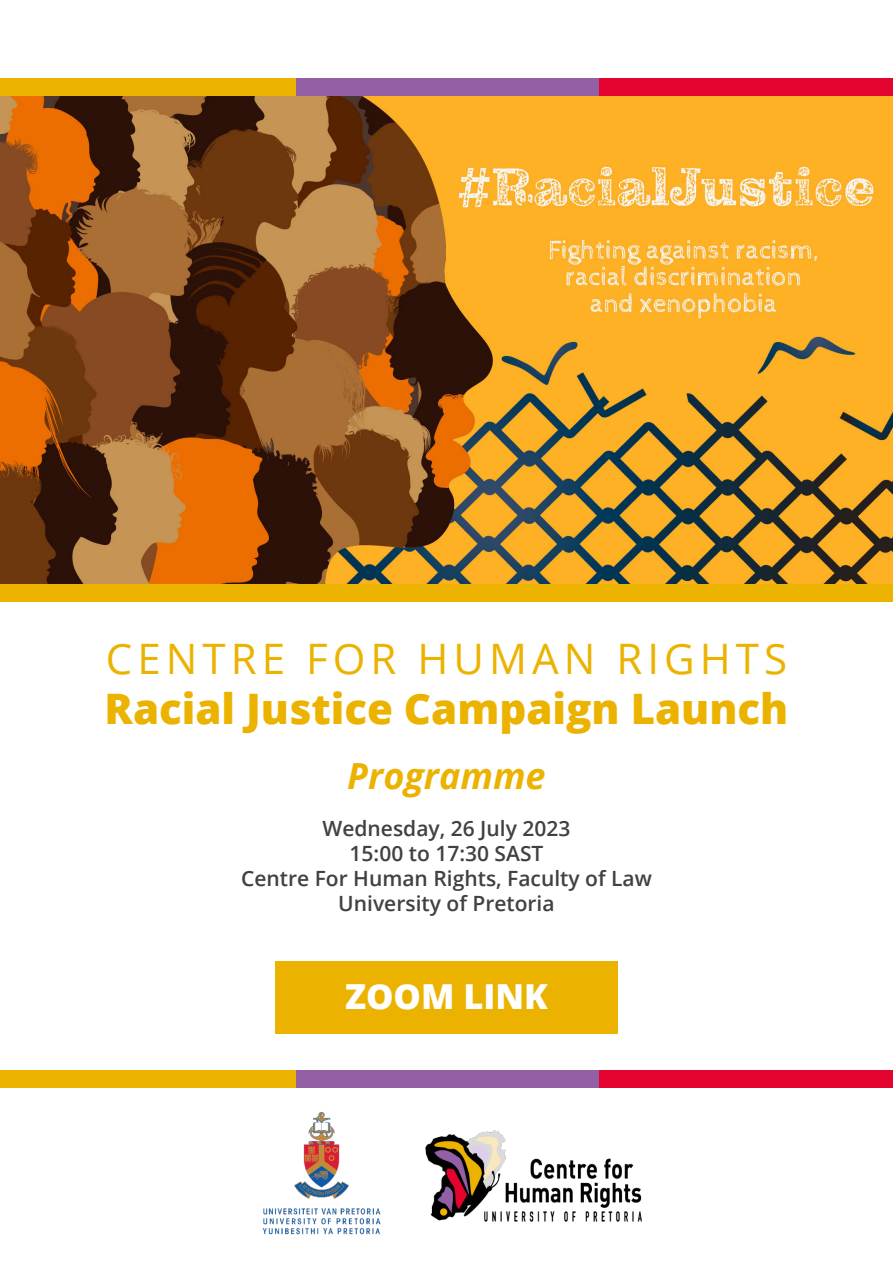
<style>
.page{position:relative;width:893px;height:1263px;background:#fff}
.page>*{position:absolute;margin:0;border:0;box-sizing:border-box;transform-origin:0 0}
.t1{font:800 42px "Open Sans";color:#ebb300}
.t2{font:42px "Open Sans";letter-spacing:.12em;color:#ebb300}
.t3{font:italic 700 36px "Open Sans";color:#ebb300}
.t4{font:800 34.5px "Open Sans";color:#fff}
.t5{font:600 21px/25.2px "Open Sans";color:#414042;text-align:center}
</style>
<div class="page">
<div style="left:275px;top:961px;width:343px;height:73px;background:#ebb300"></div>
<img style="left:0;top:96px;width:893px;height:488px">
<div style="left:598px;top:79px;width:295px;height:17px;background:#e4022e"></div>
<div style="left:295px;top:79px;width:304px;height:17px;background:#9460a5"></div>
<div style="left:0;top:79px;width:295px;height:17px;background:#ebb300"></div>
<div style="left:0;top:584px;width:893px;height:17px;background:#ebb300"></div>
<img style="left:262px;top:1111px;width:119px;height:124px">
<img style="left:426px;top:1130px;width:216px;height:92px">
<div style="left:598px;top:1071px;width:295px;height:17px;background:#e4022e"></div>
<div style="left:295px;top:1071px;width:304px;height:17px;background:#9460a5"></div>
<div style="left:0;top:1071px;width:295px;height:17px;background:#ebb300"></div>
<h1 class="t2" style="left:106px;top:630px;width:683px">CENTRE FOR HUMAN RIGHTS</h1>
<h1 class="t1" style="left:105px;top:677px;width:685px">Racial Justice Campaign Launch</h1>
<h2 class="t3" style="left:347px;top:750px;width:200px">Programme</h2>
<p class="t5" style="left:241px;top:815px;width:412px">Wednesday, 26 July 2023<br>15:00 to 17:30 SAST<br>Centre For Human Rights, Faculty of Law<br>University of Pretoria</p>
<h3 class="t4" style="left:345px;top:971px;width:204px">ZOOM LINK</h3>
</div>
